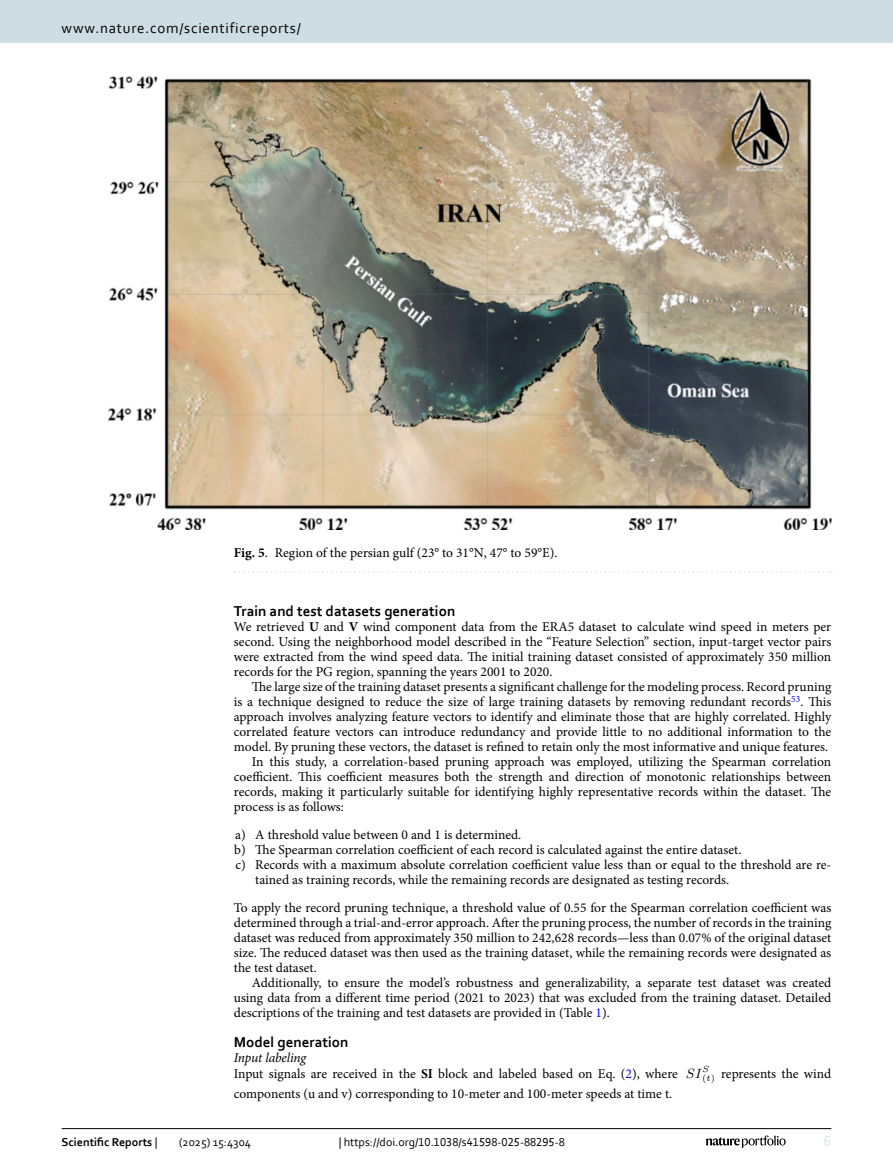
<style>
.page{position:relative;width:893px;height:1174px;background:#fff}
.page>*{position:absolute;margin:0;border:0;box-sizing:border-box;transform-origin:0 0}
.Head_2{font:700 15px "Corbel";color:#000}
.t1{font:15px "Corbel";letter-spacing:.05em;color:#000}
.t2{font:15px "Corbel";color:#d9e4eb}
.Body_Text_Indent{font:13.5px/15px "Minion Pro";letter-spacing:-.005em;color:#000;text-align:justify}
.Body_Text{font:13.5px/15px "Minion Pro";color:#000;text-align:justify}
.Ordered_L1_1_12{font:13.5px/15px "Minion Pro";color:#000}
.Figure_Caption{font:13.5px "Minion Pro";color:#000}
.Head_3_after_2{font:italic 13.5px "Minion Pro";letter-spacing:-.015em;color:#000}
.t3{font:13.5px "LM Math Italic 9";color:#000}
.t4{font:12px "Corbel";color:#000}
.t5{font:700 12px "Corbel";color:#000}
.t6{font:9px "LM Roman 6";color:#000}
.s1{font-weight:700}
.s2{color:#00f}
.s3{font-family:"LM Math Italic 6"}
.s4{font-weight:400}
</style>
<div class="page">
<img style="left:108px;top:76px;width:723px;height:453px">
<svg style="left:235px;top:571px;width:597px;height:2px"></svg>
<hr style="left:62px;top:1128px;width:769px;height:1px;background:#000">
<svg style="left:706px;top:1135px;width:80px;height:12px"></svg>
<div style="left:0;top:0;width:893px;height:43px;background:#cedde4"></div>
<p class="t1" style="left:62px;top:18px;width:241px">www.nature.com/scientificreports/</p>
<p class="Figure_Caption" style="left:234px;top:543px;width:325px"><span class="s1">Fig. 5</span>. Region of the persian gulf (23° to 31°N, 47° to 59°E).</p>
<p class="Head_2" style="left:234px;top:602px;width:223px">Train and test datasets generation</p>
<p class="Body_Text" style="left:234px;top:619px;width:599px">We retrieved <span class="s1">U</span> and <span class="s1">V</span> wind component data from the ERA5 dataset to calculate wind speed in meters per second. Using the neighborhood model described in the “Feature Selection” section, input-target vector pairs were extracted from the wind speed data. The initial training dataset consisted of approximately 350 million records for the PG region, spanning the years 2001 to 2020.</p>
<p class="Body_Text_Indent" style="left:234px;top:679px;width:599px;text-indent:18px">The large size of the training dataset presents a significant challenge for the modeling process. Record pruning is a technique designed to reduce the size of large training datasets by removing redundant records<sup>53</sup>. This approach involves analyzing feature vectors to identify and eliminate those that are highly correlated. Highly correlated feature vectors can introduce redundancy and provide little to no additional information to the model. By pruning these vectors, the dataset is refined to retain only the most informative and unique features.</p>
<p class="Body_Text_Indent" style="left:234px;top:754px;width:599px;text-indent:18px">In this study, a correlation-based pruning approach was employed, utilizing the Spearman correlation coefficient. This coefficient measures both the strength and direction of monotonic relationships between records, making it particularly suitable for identifying highly representative records within the dataset. The process is as follows:</p>
<p class="Ordered_L1_1_12" style="left:235px;top:827px;width:288px">a) A threshold value between 0 and 1 is determined.</p>
<p class="Ordered_L1_1_12" style="left:234px;top:842px;width:509px">b) The Spearman correlation coefficient of each record is calculated against the entire dataset.</p>
<p class="Ordered_L1_1_12" style="left:255px;top:857px;width:577px;text-indent:-20px">c) Records with a maximum absolute correlation coefficient value less than or equal to the threshold are re&shy;tained as training records, while the remaining records are designated as testing records.</p>
<p class="Body_Text" style="left:234px;top:900px;width:599px">To apply the record pruning technique, a threshold value of 0.55 for the Spearman correlation coefficient was determined through a trial-and-error approach. After the pruning process, the number of records in the training dataset was reduced from approximately 350 million to 242,628 records—less than 0.07% of the original dataset size. The reduced dataset was then used as the training dataset, while the remaining records were designated as the test dataset.</p>
<p class="Body_Text_Indent" style="left:234px;top:975px;width:599px;text-indent:18px">Additionally, to ensure the model’s robustness and generalizability, a separate test dataset was created using data from a different time period (2021 to 2023) that was excluded from the training dataset. Detailed descriptions of the training and test datasets are provided in (Table <span class="s2">1</span>).</p>
<p class="Head_2" style="left:234px;top:1032px;width:116px">Model generation</p>
<p class="Head_3_after_2" style="left:234px;top:1048px;width:74px">Input labeling</p>
<p class="Body_Text" style="left:234px;top:1066px;width:445px">Input signals are received in the <span class="s1">SI</span> block and labeled based on Eq. (<span class="s2">2</span>), where</p>
<p class="t3" style="left:686px;top:1067px;width:25px">SI<sup>S</sup></p>
<p class="t6" style="left:702px;top:1071px;width:14px">(<span class="s3">t</span>)</p>
<p class="Body_Text" style="left:721px;top:1066px;width:112px">represents the wind</p>
<p class="Body_Text" style="left:234px;top:1086px;width:440px">components (u and v) corresponding to 10-meter and 100-meter speeds at time t.</p>
<p class="t5" style="left:62px;top:1134px;width:97px">Scientific Reports <span class="s4">|</span></p>
<p class="t4" style="left:179px;top:1134px;width:74px">(2025) 15:4304</p>
<p class="t4" style="left:339px;top:1134px;width:228px">| https://doi.org/10.1038/s41598-025-88295-8</p>
<p class="t2" style="left:824px;top:1132px;width:9px">6</p>
</div>
